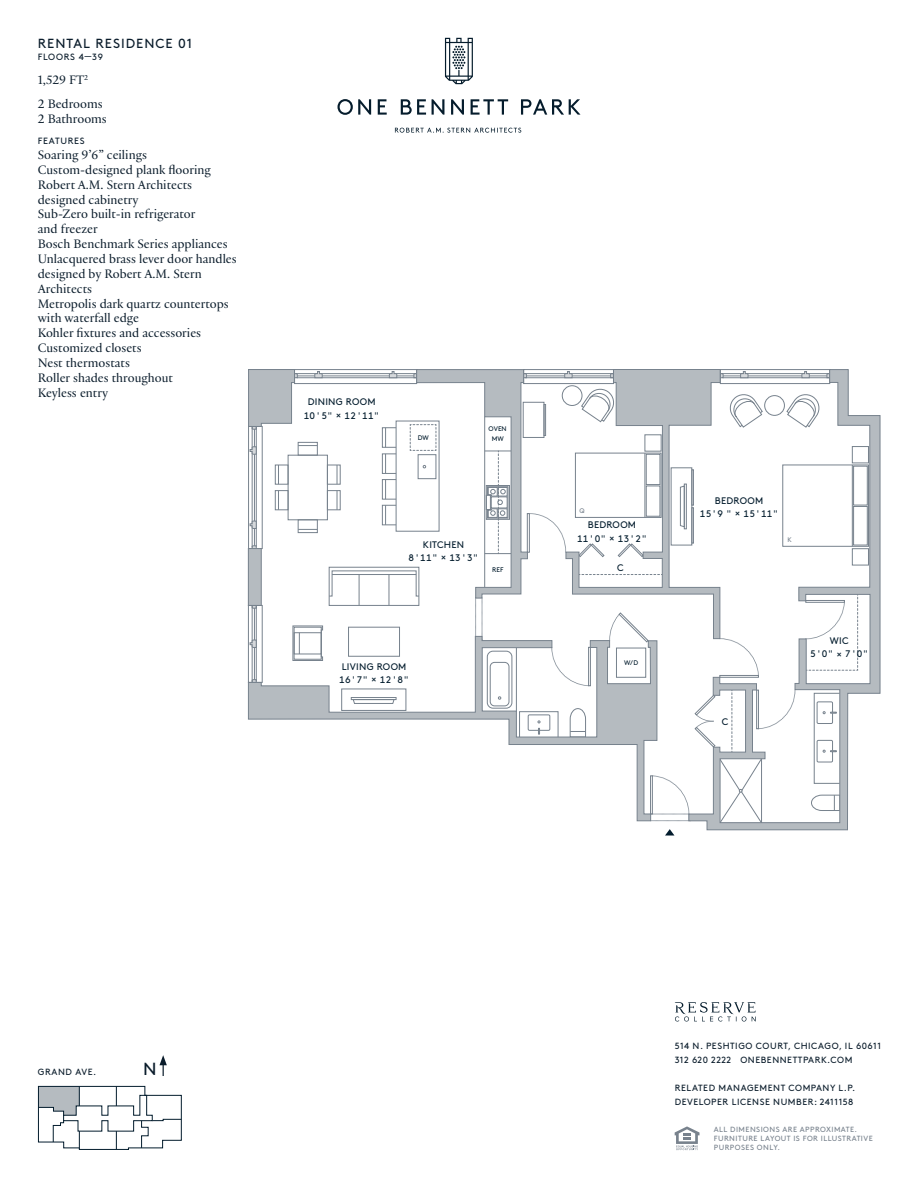
<style>
.page{position:relative;width:918px;height:1188px;background:#fff}
.page>*{position:absolute;margin:0;border:0;box-sizing:border-box;transform-origin:0 0}
.t1{font:17.55px "Brown";color:#0a1c2b}
.t2{font:13.2px/14.9px "Practice";color:#0a1c2b}
.t3{font:13.2px "Brown";letter-spacing:.075em;color:#0a1c2b}
.t4{font:9.6px/13.4px "Brown";letter-spacing:.025em;color:#031c2d;text-align:center}
.t5{font:9.15px "Brown";letter-spacing:.075em;color:#0a1c2b}
.t6{font:9px/13.8px "Brown Std";letter-spacing:.06em;color:#0a1c2b}
.t7{font:9px "Brown";letter-spacing:.065em;color:#0a1c2b}
.t8{font:7.5px/9px "Brown Std";letter-spacing:.06em;color:#78828d}
.t9{font:6.6px/9.9px "Brown";letter-spacing:.005em;color:#031c2d;text-align:center}
.t10{font:6.6px "Brown";color:#77828d}
</style>
<div class="page">
<svg style="left:657px;top:776px;width:31px;height:45px"></svg>
<svg style="left:665px;top:829px;width:9px;height:7px"></svg>
<div style="left:288px;top:455px;width:40px;height:65px;border:1px solid #77828d"></div>
<div style="left:275px;top:465px;width:13px;height:19px;border:1px solid #77828d"></div>
<svg style="left:278px;top:465px;width:1px;height:19px"></svg>
<div style="left:275px;top:490px;width:13px;height:20px;border:1px solid #77828d"></div>
<svg style="left:278px;top:491px;width:1px;height:19px"></svg>
<div style="left:327px;top:465px;width:13px;height:19px;border:1px solid #77828d"></div>
<div style="left:298px;top:442px;width:20px;height:13px;border:1px solid #77828d"></div>
<svg style="left:298px;top:445px;width:19px;height:1px"></svg>
<div style="left:298px;top:520px;width:20px;height:13px;border:1px solid #77828d"></div>
<svg style="left:298px;top:529px;width:19px;height:1px"></svg>
<div style="left:327px;top:490px;width:13px;height:20px;border:1px solid #77828d"></div>
<svg style="left:293px;top:626px;width:30px;height:10px"></svg>
<div style="left:248px;top:426px;width:14px;height:123px;border:1px solid #77828d"></div>
<hr style="left:254px;top:426px;width:1px;height:120px;background:#77828d">
<hr style="left:256px;top:426px;width:1px;height:120px;background:#77828d">
<hr style="left:252px;top:426px;width:1px;height:121px;background:#77828d">
<svg style="left:250px;top:446px;width:7px;height:9px"></svg>
<svg style="left:250px;top:521px;width:6px;height:8px"></svg>
<div style="left:294px;top:369px;width:123px;height:15px;border:1px solid #77828d"></div>
<hr style="left:297px;top:376px;width:120px;height:1px;background:#77828d">
<hr style="left:297px;top:377px;width:120px;height:1px;background:#77828d">
<hr style="left:296px;top:373px;width:121px;height:1px;background:#77828d">
<svg style="left:314px;top:371px;width:9px;height:7px"></svg>
<div style="left:248px;top:605px;width:14px;height:78px;border:1px solid #77828d"></div>
<hr style="left:254px;top:606px;width:1px;height:75px;background:#77828d">
<hr style="left:256px;top:605px;width:1px;height:76px;background:#77828d">
<hr style="left:252px;top:605px;width:1px;height:77px;background:#77828d">
<svg style="left:248px;top:369px;width:50px;height:61px"></svg>
<div style="left:248px;top:549px;width:13px;height:56px;background:#b5bbc0"></div>
<div style="left:248px;top:548px;width:14px;height:58px;border:1px solid #77828d"></div>
<svg style="left:248px;top:636px;width:409px;height:185px"></svg>
<svg style="left:329px;top:369px;width:359px;height:383px"></svg>
<svg style="left:688px;top:369px;width:193px;height:461px"></svg>
<svg style="left:159px;top:1055px;width:8px;height:21px"></svg>
<svg style="left:395px;top:128px;width:126px;height:5px"></svg>
<svg style="left:451px;top:99px;width:13px;height:16px"></svg>
<svg style="left:432px;top:99px;width:12px;height:16px"></svg>
<svg style="left:378px;top:99px;width:9px;height:16px"></svg>
<svg style="left:337px;top:99px;width:34px;height:16px"></svg>
<svg style="left:401px;top:99px;width:25px;height:16px"></svg>
<svg style="left:521px;top:99px;width:59px;height:16px"></svg>
<svg style="left:471px;top:99px;width:37px;height:16px"></svg>
<svg style="left:445px;top:38px;width:28px;height:46px"></svg>
<svg style="left:675px;top:1126px;width:25px;height:24px"></svg>
<svg style="left:675px;top:1002px;width:81px;height:19px"></svg>
<svg style="left:38px;top:1086px;width:144px;height:64px"></svg>
<p class="t3" style="left:38px;top:33px;width:156px">RENTAL RESIDENCE 01</p>
<p class="t5" style="left:38px;top:50px;width:67px">FLOORS 4—39</p>
<p class="t2" style="left:38px;top:68px;width:66px;line-height:24px">1,529 FT<sup>2<br></sup>2 Bedrooms</p>
<p class="t2" style="left:38px;top:111px;width:71px">2 Bathrooms</p>
<p class="t5" style="left:38px;top:134px;width:48px">FEATURES</p>
<p class="t2" style="left:38px;top:147px;width:200px">Soaring 9’6” ceilings<br>Custom-designed plank flooring<br>Robert A.M. Stern Architects designed cabinetry<br>Sub-Zero built-in refrigerator<br>and freezer<br>Bosch Benchmark Series appliances<br>Unlacquered brass lever door handles designed by Robert A.M. Stern<br>Architects<br>Metropolis dark quartz countertops with waterfall edge<br>Kohler fixtures and accessories<br>Customized closets<br>Nest thermostats<br>Roller shades throughout<br>Keyless entry</p>
<p class="t4" style="left:304px;top:395px;width:77px">DINING ROOM<br>10'5" × 12'11"</p>
<p class="t9" style="left:418px;top:432px;width:13px">DW</p>
<p class="t9" style="left:489px;top:423px;width:20px">OVEN<br>MW</p>
<p class="t4" style="left:409px;top:537px;width:71px">KITCHEN<br>8'11" × 13'3"</p>
<p class="t9" style="left:492px;top:564px;width:13px">REF</p>
<p class="t4" style="left:339px;top:659px;width:71px;text-align:left">LIVING ROOM<br>16'7" × 12'8"</p>
<p class="t10" style="left:579px;top:506px;width:7px">Q</p>
<p class="t4" style="left:577px;top:518px;width:71px">BEDROOM<br>11'0" × 13'2"</p>
<p class="t4" style="left:617px;top:560px;width:8px">C</p>
<p class="t9" style="left:624px;top:657px;width:16px">W/D</p>
<p class="t4" style="left:700px;top:493px;width:80px">BEDROOM<br>15'9 " × 15'11"</p>
<p class="t10" style="left:787px;top:535px;width:6px">K</p>
<p class="t4" style="left:722px;top:715px;width:8px">C</p>
<p class="t4" style="left:810px;top:633px;width:60px">WIC<br>5'0" × 7'0"</p>
<p class="t7" style="left:38px;top:1065px;width:60px">GRAND AVE.</p>
<h1 class="t1" style="left:143px;top:1056px;width:15px">N</h1>
<p class="t6" style="left:675px;top:1039px;width:208px">514 N. PESHTIGO COURT, CHICAGO, IL 60611<br>312 620 2222 ONEBENNETTPARK.COM</p>
<p class="t6" style="left:675px;top:1081px;width:182px">RELATED MANAGEMENT COMPANY L.P.<br>DEVELOPER LICENSE NUMBER: 2411158</p>
<p class="t8" style="left:714px;top:1125px;width:161px">ALL DIMENSIONS ARE APPROXIMATE.<br>FURNITURE LAYOUT IS FOR ILLUSTRATIVE<br>PURPOSES ONLY.</p>
</div>
